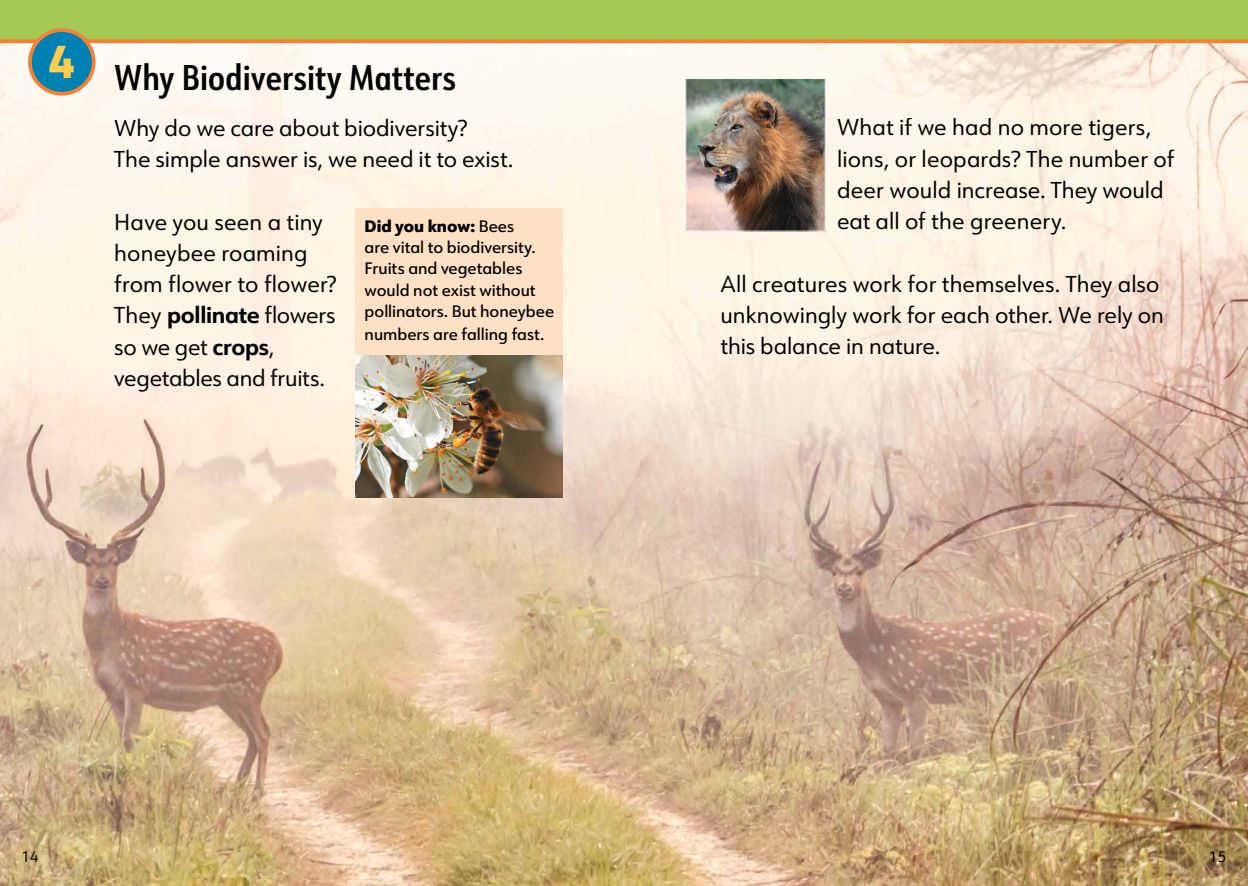
<style>
.page{position:relative;width:1248px;height:886px;background:#fff}
.page>*{position:absolute;margin:0;border:0;box-sizing:border-box;transform-origin:0 0}
.t1{font:600 35px "URW Form Cond";letter-spacing:-.01em;color:#000}
.t2{font:22.5px/31.2px "URW Form";color:#000}
.t3{font:500 16.25px/21.5px "URW Form";color:#000}
.t4{font:15px "URW Form";color:#000}
.s1{font-weight:700}
.s2{font-weight:800}
</style>
<div class="page">
<img style="left:0;top:43px;width:1247px;height:843px">
<div style="left:0;top:0;width:1247px;height:39px;background:#a5c854"></div>
<svg style="left:0;top:39px;width:1247px;height:4px;fill:#f58232"></svg>
<div style="left:30px;top:30px;width:64px;height:64px;background:#0081b3;border-radius:50%"></div>
<div style="left:28px;top:28px;width:68px;height:68px;border:4px solid #f58232;border-radius:50%"></div>
<img style="left:687px;top:80px;width:136px;height:150px">
<div style="left:685px;top:78px;width:140px;height:154px;border:1px solid #fff"></div>
<div style="left:355px;top:209px;width:207px;height:147px;background:#fee1c4"></div>
<img style="left:355px;top:356px;width:207px;height:141px">
<h1 class="t1" style="left:49px;top:53px;width:409px"><sup>4</sup> Why Biodiversity Matters</h1>
<p class="t2" style="left:114px;top:111px;width:400px">Why do we care about biodiversity?<br>The simple answer is, we need it to exist.</p>
<p class="t2" style="left:114px;top:205px;width:224px">Have you seen a tiny honeybee roaming from flower to flower?<br>They <span class="s1">pollinate</span> flowers so we get <span class="s1">crops</span>, vegetables and fruits.</p>
<p class="t3" style="left:364px;top:215px;width:191px"><span class="s2">Did you know:</span> Bees<br>are vital to biodiversity.<br>Fruits and vegetables would not exist without pollinators. But honeybee numbers are falling fast.</p>
<p class="t2" style="left:837px;top:111px;width:339px">What if we had no more tigers, lions, or leopards? The number of deer would increase. They would eat all of the greenery.</p>
<p class="t2" style="left:720px;top:267px;width:445px">All creatures work for themselves. They also unknowingly work for each other. We rely on this balance in nature.</p>
<p class="t4" style="left:22px;top:846px;width:19px">14</p>
<p class="t4" style="left:1208px;top:846px;width:19px">15</p>
</div>
